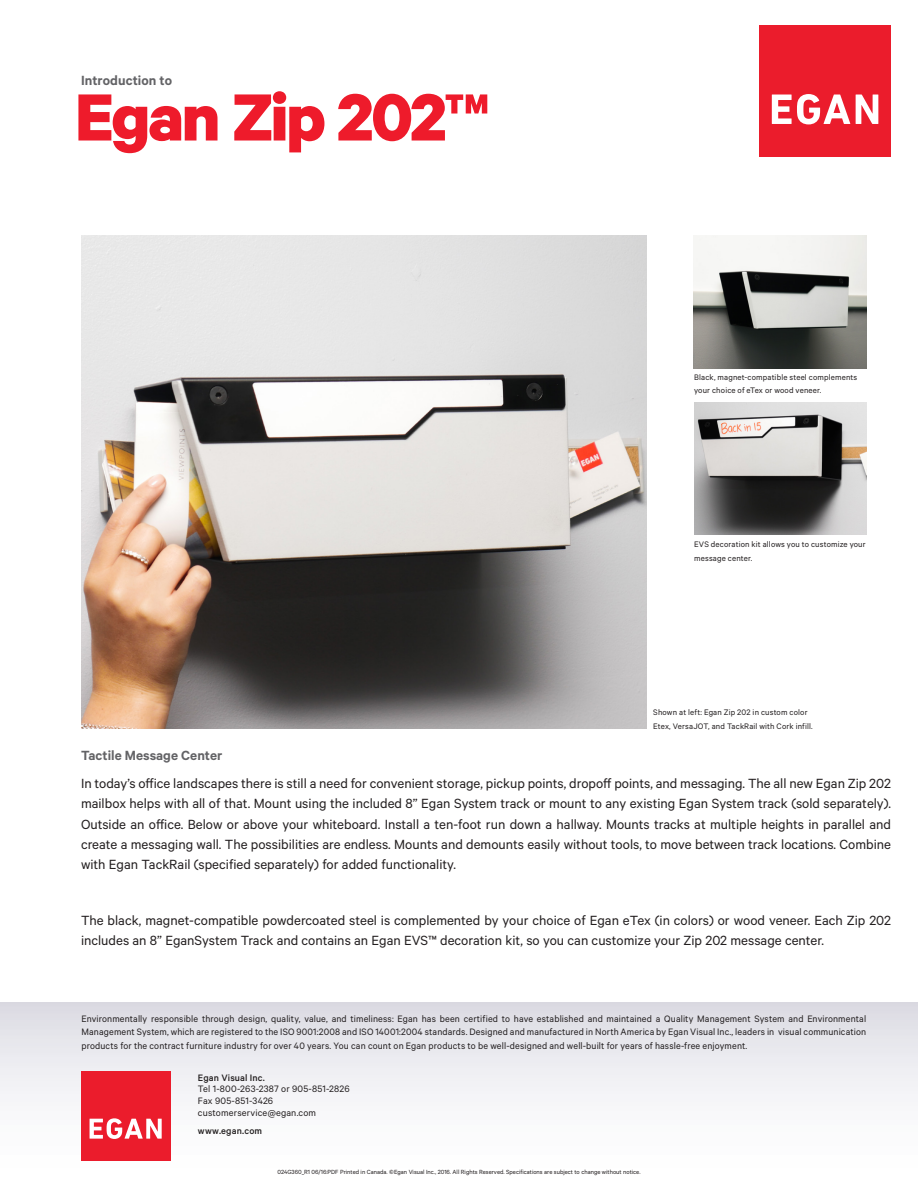
<style>
.page{position:relative;width:918px;height:1188px;background:#fff}
.page>*{position:absolute;margin:0;border:0;box-sizing:border-box;transform-origin:0 0}
.Cover_-_Title{font:700 75px "Calibre";letter-spacing:-.035em;color:#ee1b2b}
.Body_10pt_Book{font:15px/20.2px "Calibre";color:#231f20;text-align:justify}
.Body_10pt_Book-2{font:600 15px "Calibre";color:#636366}
.t1{font:10.5px/13.5px "Calibre";letter-spacing:.015em;color:#231f20;text-align:justify}
.t2{font:500 10.5px "Calibre";letter-spacing:.01em;color:#231f20}
.Caption_-_Small_Type{font:9px/13.5px "Calibre";letter-spacing:.02em;color:#231f20}
.t3{font:6.75px "Calibre";color:#231f20}
</style>
<div class="page">
<div style="left:0;top:1002px;width:918px;height:186px;background:linear-gradient(to bottom,#dfdfe6,#fff)"></div>
<div style="left:81px;top:1072px;width:89px;height:89px;background:#eb1c2c"></div>
<svg style="left:90px;top:1118px;width:72px;height:21px"></svg>
<div style="left:759px;top:25px;width:132px;height:132px;background:#eb1c2c"></div>
<svg style="left:772px;top:94px;width:78px;height:30px"></svg>
<svg style="left:856px;top:95px;width:22px;height:29px"></svg>
<img style="left:693px;top:235px;width:173px;height:133px">
<img style="left:81px;top:235px;width:566px;height:494px">
<img style="left:694px;top:402px;width:173px;height:133px">
<p class="Body_10pt_Book-2" style="left:81px;top:71px;width:93px">Introduction to</p>
<p class="Cover_-_Title" style="left:75px;top:71px;width:416px">Egan Zip 202™</p>
<p class="Caption_-_Small_Type" style="left:694px;top:370px;width:165px">Black, magnet-compatible steel complements your choice of eTex or wood veneer.</p>
<p class="Caption_-_Small_Type" style="left:694px;top:537px;width:173px">EVS decoration kit allows you to customize your message center.</p>
<p class="Caption_-_Small_Type" style="left:653px;top:706px;width:161px">Shown at left: Egan Zip 202 in custom color<br>Etex, VersaJOT, and TackRail with Cork infill.</p>
<p class="Body_10pt_Book-2" style="left:81px;top:747px;width:143px">Tactile Message Center</p>
<p class="Body_10pt_Book" style="left:81px;top:773px;width:812px">In today’s office landscapes there is still a need for convenient storage, pickup points, dropoff points, and messaging. The all new Egan Zip 202 mailbox helps with all of that. Mount using the included 8” Egan System track or mount to any existing Egan System track (sold separately).<br>Outside an office. Below or above your whiteboard. Install a ten-foot run down a hallway. Mounts tracks at multiple heights in parallel and create a messaging wall. The possibilities are endless. Mounts and demounts easily without tools, to move between track locations. Combine with Egan TackRail (specified separately) for added functionality.</p>
<p class="Body_10pt_Book" style="left:81px;top:909px;width:812px">The black, magnet-compatible powdercoated steel is complemented by your choice of Egan eTex (in colors) or wood veneer. Each Zip 202 includes an 8” EganSystem Track and contains an Egan EVS™ decoration kit, so you can customize your Zip 202 message center.</p>
<p class="t1" style="left:81px;top:1011px;width:786px">Environmentally responsible through design, quality, value, and timeliness: Egan has been certified to have established and maintained a Quality Management System and Environmental Management System, which are registered to the ISO 9001:2008 and ISO 14001:2004 standards. Designed and manufactured in North America by Egan Visual Inc., leaders in visual communication products for the contract furniture industry for over 40 years. You can count on Egan products to be well-designed and well-built for years of hassle-free enjoyment.</p>
<p class="t2" style="left:198px;top:1071px;width:69px">Egan Visual Inc.</p>
<p class="t1" style="left:198px;top:1082px;width:153px">Tel 1-800-263-2387 or 905-851-2826</p>
<p class="t1" style="left:198px;top:1094px;width:120px;line-height:11.7px">Fax 905-851-3426 customerservice@egan.com</p>
<p class="t2" style="left:198px;top:1125px;width:66px">www.egan.com</p>
<p class="t3" style="left:277px;top:1168px;width:365px">024G360_R1 06/16:PDF Printed in Canada. ©Egan Visual Inc., 2016. All Rights Reserved. Specifications are subject to change without notice.</p>
</div>
